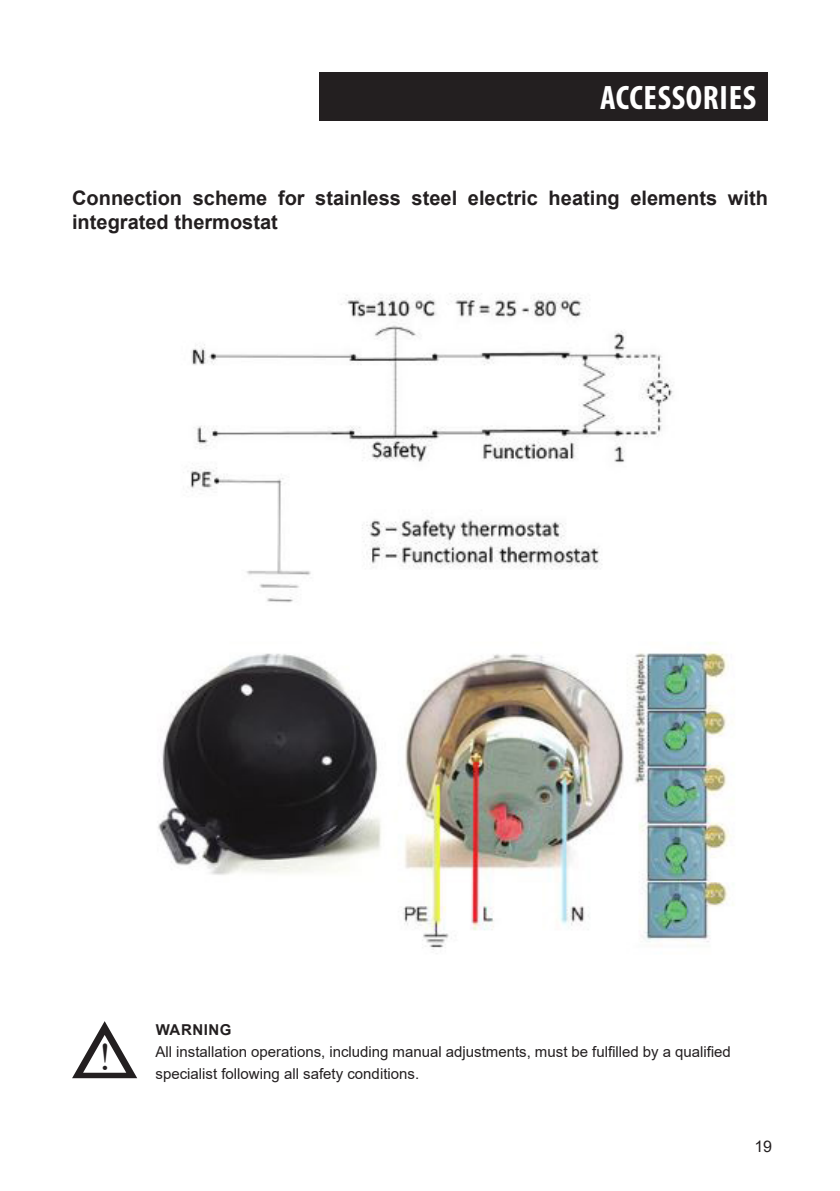
<style>
.page{position:relative;width:840px;height:1191px;background:#fff}
.page>*{position:absolute;margin:0;border:0;box-sizing:border-box;transform-origin:0 0}
.t1{font:39.6px "Times New Roman";color:#231f20}
.t2{font:700 condensed 34px "Myriad Pro";letter-spacing:.02em;color:#fff}
.t3{font:700 20px/24px "Arial";color:#231f20}
.t4{font:16px "Arial";color:#231f20}
.t5{font:15px/22px "Arial";color:#231f20}
.t6{font:700 15px "Arial";letter-spacing:.035em;color:#231f20}
</style>
<div class="page">
<svg style="left:72px;top:1021px;width:65px;height:57px"></svg>
<div style="left:319px;top:72px;width:448px;height:48px;background:#231f20"></div>
<img style="left:158px;top:293px;width:576px;height:657px">
<p class="t2" style="left:599px;top:76px;width:158px">ACCESSORIES</p>
<p class="t3" style="left:72px;top:186px;width:697px">Connection scheme for stainless steel electric heating elements with integrated thermostat</p>
<p class="t1" style="left:98px;top:1028px;width:15px">!</p>
<p class="t6" style="left:156px;top:1018px;width:77px">WARNING</p>
<p class="t5" style="left:155px;top:1040px;width:576px">All installation operations, including manual adjustments, must be fulfilled by a qualified specialist following all safety conditions.</p>
<p class="t4" style="left:754px;top:1135px;width:19px">19</p>
</div>
